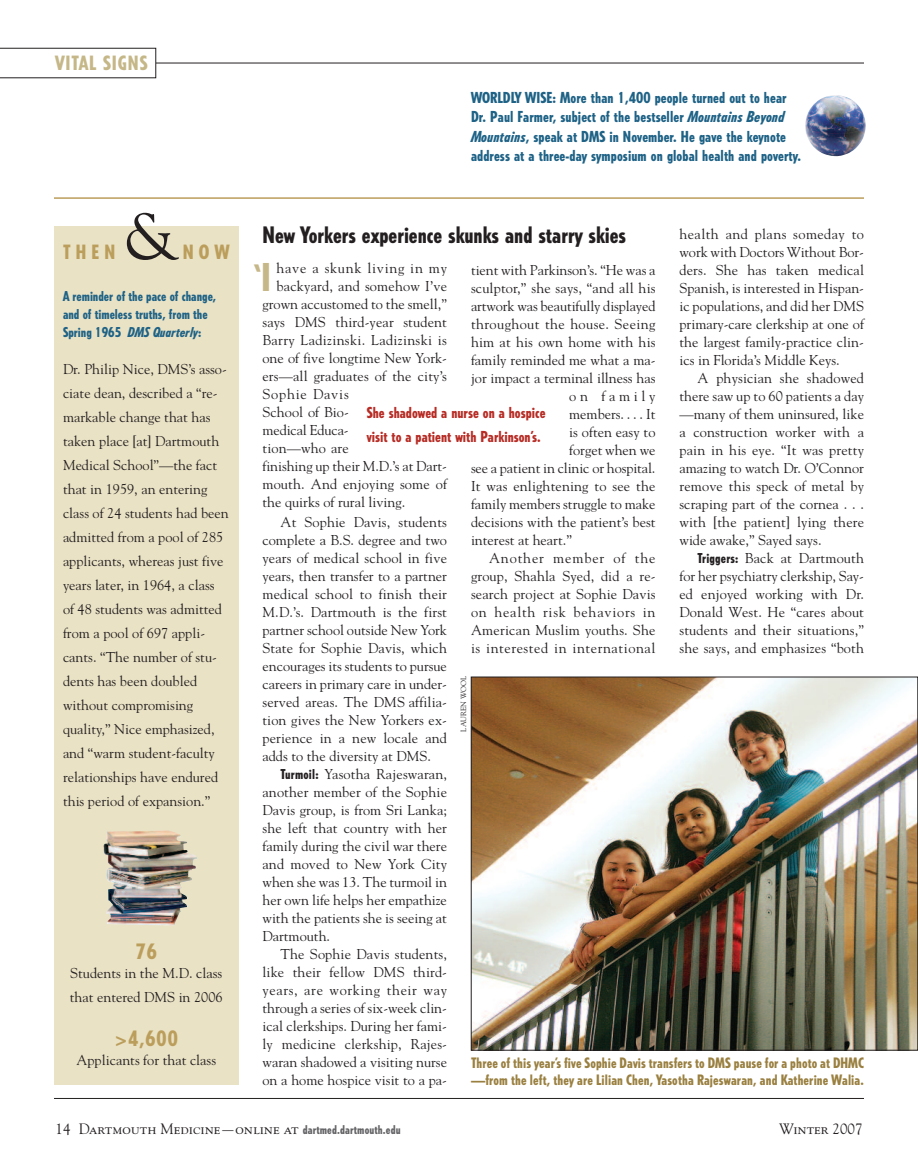
<style>
.page{position:relative;width:918px;height:1175px;background:#fff}
.page>*{position:absolute;margin:0;border:0;box-sizing:border-box;transform-origin:0 0}
.t1{font:66px "Goudy";color:#231f20}
.t2{font:800 condensed 36px "Tempo";color:#c5b787}
.t3{font:800 condensed 22.5px "Tempo";color:#231f20}
.t4{font:800 condensed 21px "Tempo";color:#bb9e5c}
.t5{font:800 condensed 19.5px "Tempo";letter-spacing:.05em;color:#c5b787}
.t6{font:800 condensed 19.5px "Tempo";letter-spacing:.27em;color:#bb9e5c}
.t7{font:800 condensed 15px/19.5px "Tempo";letter-spacing:.005em;color:#1e6286}
.t8{font:15px "Goudy SC";color:#231f20}
.t9{font:800 condensed 15px/24px "Tempo";color:#b72c25}
.t10{font:14.25px/18px "Goudy";color:#231f20;text-align:justify}
.t11{font:800 condensed 14.25px/16.5px "Tempo";letter-spacing:.005em;color:#9a8040}
.t12{font:14.25px "Goudy";letter-spacing:.055em;color:#231f20}
.t13{font:14.25px "Goudy";letter-spacing:.025em;color:#231f20}
.t14{font:14.25px "Goudy";letter-spacing:.04em;color:#231f20}
.t15{font:14.25px "Goudy";letter-spacing:.03em;color:#231f20}
.t16{font:14.25px "Goudy";letter-spacing:.05em;color:#231f20}
.t17{font:14.25px "Goudy";letter-spacing:.06em;color:#231f20}
.t18{font:14.25px "Goudy";letter-spacing:.26em;color:#231f20}
.t19{font:800 condensed 13.5px/18px "Tempo";color:#1e6286}
.t20{font:7.5px "Goudy";color:#231f20}
.s1{font-style:italic}
.s2{font-size:37.95px}
.s3{font-family:"Tempo";font-weight:800;font-stretch:condensed;font-size:13.5px}
.s4{font-family:"Goudy"}
.s5{font-family:"Tempo";font-weight:800;font-stretch:condensed;font-size:12px;color:#636366}
</style>
<div class="page">
<hr style="left:54px;top:1098px;width:810px;height:1px;background:#231f20">
<hr style="left:54px;top:197px;width:810px;height:2px;background:#bb9e5c">
<hr style="left:156px;top:63px;width:708px;height:1px;background:#231f20">
<svg style="left:0;top:48px;width:156px;height:30px"></svg>
<img style="left:805px;top:95px;width:61px;height:61px">
<img style="left:473px;top:678px;width:443px;height:370px">
<div style="left:54px;top:226px;width:184px;height:858px;background:#eae2c5"></div>
<img style="left:103px;top:831px;width:94px;height:94px">
<h3 class="t5" style="left:56px;top:55px;width:94px">VITAL SIGNS</h3>
<h3 class="t6" style="left:63px;top:245px;width:54px">THEN</h3>
<h1 class="t1" style="left:124px;top:198px;width:56px">&amp;</h1>
<h3 class="t6" style="left:183px;top:245px;width:48px">NOW</h3>
<p class="t19" style="left:63px;top:288px;width:155px">A reminder of the pace of change, and of timeless truths, from the<br>Spring 1965 <span class="s1">DMS Quarterly</span>:</p>
<p class="t10" style="left:63px;top:357px;width:167px;line-height:24px;text-align:left">Dr. Philip Nice, DMS’s asso&shy;ciate dean, described a “re&shy;markable change that has taken place [at] Dartmouth<br>Medical School”—the fact that in 1959, an entering class of 24 students had been admitted from a pool of 285 applicants, whereas just five years later, in 1964, a class of 48 students was admitted from a pool of 697 appli&shy;cants. “The number of stu&shy;dents has been doubled without compromising quality,” Nice emphasized, and “warm student-faculty relationships have endured this period of expansion.”</p>
<h3 class="t4" style="left:136px;top:943px;width:23px">76</h3>
<p class="t10" style="left:70px;top:960px;width:154px;line-height:24px">Students in the M.D. class that entered DMS in 2006</p>
<h3 class="t4" style="left:115px;top:1030px;width:65px">&gt;4,600</h3>
<p class="t10" style="left:76px;top:1050px;width:141px">Applicants for that class</p>
<p class="t7" style="left:471px;top:88px;width:332px">WORLDLY WISE: More than 1,400 people turned out to hear Dr. Paul Farmer, subject of the bestseller <span class="s1">Mountains Beyond Mountains</span>, speak at DMS in November. He gave the keynote address at a three-day symposium on global health and poverty.</p>
<h3 class="t3" style="left:262px;top:226px;width:365px">New Yorkers experience skunks and starry skies</h3>
<h2 class="t2" style="left:254px;top:264px;width:19px">‘<span class="s2">I</span></h2>
<p class="t16" style="left:277px;top:260px;width:172px">have a skunk living in my</p>
<p class="t10" style="left:680px;top:224px;width:186px">health and plans someday to work with Doctors Without Bor&shy;ders. She has taken medical Spanish, is interested in Hispan&shy;ic populations, and did her DMS primary-care clerkship at one of the largest family-practice clin&shy;ics in Florida’s Middle Keys.</p>
<p class="t10" style="left:680px;top:368px;width:186px;text-indent:18px">A physician she shadowed there saw up to 60 patients a day —many of them uninsured, like a construction worker with a pain in his eye. “It was pretty amazing to watch Dr. O’Connor remove this speck of metal by scraping part of the cornea . . . with [the patient] lying there wide awake,” Sayed says.</p>
<p class="t10" style="left:679px;top:549px;width:186px;text-indent:18px"><span class="s3">Triggers:</span> Back at Dartmouth for her psychiatry clerkship, Say&shy;ed enjoyed working with Dr.<br>Donald West. He “cares about students and their situations,” she says, and emphasizes “both</p>
<p class="t10" style="left:471px;top:261px;width:186px">tient with Parkinson’s. “He was a</p>
<p class="t10" style="left:471px;top:279px;width:186px">sculptor,” she says, “and all his</p>
<p class="t10" style="left:471px;top:297px;width:186px">artwork was beautifully displayed</p>
<p class="t15" style="left:471px;top:315px;width:186px">throughout the house. Seeing</p>
<p class="t10" style="left:471px;top:333px;width:186px">him at his own home with his</p>
<p class="t10" style="left:471px;top:351px;width:186px">family reminded me what a ma-</p>
<p class="t10" style="left:471px;top:369px;width:186px">jor impact a terminal illness has</p>
<p class="t18" style="left:569px;top:387px;width:88px">on family</p>
<p class="t10" style="left:569px;top:405px;width:88px">members. . . . It</p>
<p class="t10" style="left:569px;top:423px;width:88px">is often easy to</p>
<p class="t10" style="left:569px;top:441px;width:88px">forget when we</p>
<p class="t10" style="left:471px;top:459px;width:186px">see a patient in clinic or hospital.</p>
<p class="t10" style="left:471px;top:477px;width:186px">It was enlightening to see the</p>
<p class="t10" style="left:471px;top:495px;width:186px">family members struggle to make</p>
<p class="t10" style="left:471px;top:513px;width:186px">decisions with the patient’s best</p>
<p class="t10" style="left:471px;top:531px;width:102px">interest at heart.”</p>
<p class="t17" style="left:489px;top:549px;width:168px">Another member of the</p>
<p class="t10" style="left:471px;top:567px;width:186px">group, Shahla Syed, did a re-</p>
<p class="t10" style="left:471px;top:585px;width:186px">search project at Sophie Davis</p>
<p class="t12" style="left:471px;top:603px;width:186px">on health risk behaviors in</p>
<p class="t10" style="left:471px;top:621px;width:186px">American Muslim youths. She</p>
<p class="t14" style="left:471px;top:639px;width:186px">is interested in international</p>
<p class="t10" style="left:277px;top:277px;width:172px">backyard, and somehow I’ve</p>
<p class="t10" style="left:262px;top:295px;width:186px">grown accustomed to the smell,”</p>
<p class="t10" style="left:262px;top:313px;width:186px">says DMS third-year student</p>
<p class="t13" style="left:262px;top:332px;width:186px">Barry Ladizinski. Ladizinski is</p>
<p class="t10" style="left:262px;top:349px;width:186px">one of five longtime New York-</p>
<p class="t10" style="left:262px;top:367px;width:186px">ers—all graduates of the city’s</p>
<p class="t12" style="left:262px;top:386px;width:88px">Sophie Davis</p>
<p class="t10" style="left:262px;top:403px;width:88px">School of Bio-</p>
<p class="t10" style="left:262px;top:421px;width:88px">medical Educa-</p>
<p class="t10" style="left:262px;top:439px;width:88px">tion—who are</p>
<p class="t10" style="left:262px;top:457px;width:186px">finishing up their M.D.’s at Dart-</p>
<p class="t10" style="left:262px;top:475px;width:186px">mouth. And enjoying some of</p>
<p class="t10" style="left:262px;top:493px;width:144px">the quirks of rural living.</p>
<p class="t10" style="left:262px;top:513px;width:186px;text-indent:18px">At Sophie Davis, students complete a B.S. degree and two years of medical school in five years, then transfer to a partner medical school to finish their M.D.’s. Dartmouth is the first partner school outside New York State for Sophie Davis, which encourages its students to pursue careers in primary care in under&shy;served areas. The DMS affilia&shy;tion gives the New Yorkers ex&shy;perience in a new locale and adds to the diversity at DMS.</p>
<p class="t10" style="left:263px;top:765px;width:186px;text-indent:18px"><span class="s3">Turmoil:</span> Yasotha Rajeswaran, another member of the Sophie Davis group, is from Sri Lanka; she left that country with her family during the civil war there and moved to New York City when she was 13. The turmoil in her own life helps her empathize with the patients she is seeing at Dartmouth.</p>
<p class="t10" style="left:263px;top:945px;width:186px;text-indent:18px">The Sophie Davis students, like their fellow DMS third&shy;years, are working their way through a series of six-week clin&shy;ical clerkships. During her fami&shy;ly medicine clerkship, Rajes&shy;waran shadowed a visiting nurse on a home hospice visit to a pa-</p>
<p class="t9" style="left:367px;top:401px;width:180px">She shadowed a nurse on a hospice visit to a patient with Parkinson’s.</p>
<p class="t20" style="left:459px;top:731px;width:57px;rotate:-90deg">LAUREN WOOL</p>
<p class="t11" style="left:471px;top:1056px;width:394px">Three of this year’s five Sophie Davis transfers to DMS pause for a photo at DHMC —from the left, they are Lilian Chen, Yasotha Rajeswaran, and Katherine Walia.</p>
<p class="t8" style="left:56px;top:1122px;width:347px"><span class="s4">14</span> Dartmouth Medicine—online at <span class="s5">dartmed.dartmouth.edu</span></p>
<p class="t8" style="left:779px;top:1122px;width:85px">Winter <span class="s4">2007</span></p>
</div>
